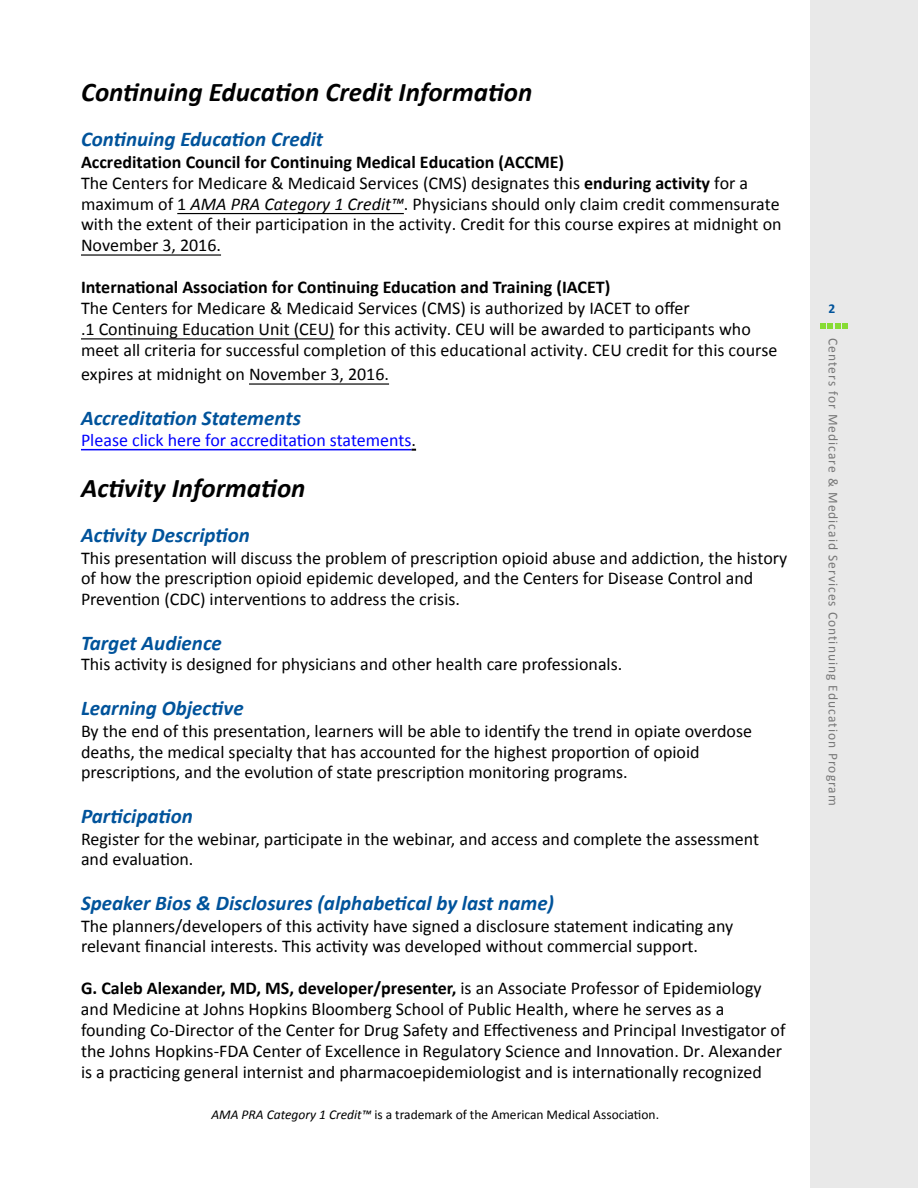
<style>
.page{position:relative;width:918px;height:1188px;background:#fff}
.page>*{position:absolute;margin:0;border:0;box-sizing:border-box;transform-origin:0 0}
.t1{font:italic 700 27px "Calibri";color:#000}
.t2{font:italic 700 21px "Calibri";color:#00539b}
.t3{font:18px/21px "Calibri";color:#000}
.t4{font:18px "Calibri";color:#00f}
.t5{font:13.5px "Calibri";color:#000}
.t6{font:13.5px "Calibri";letter-spacing:.075em;color:#777}
.t7{font:700 13.5px "Calibri";color:#00539b}
.s1{font-weight:700}
.s2{font-style:italic}
.s3{color:#000}
</style>
<div class="page">
<div style="left:810px;top:0;width:108px;height:1188px;background:#e9e9e9"></div>
<svg style="left:820px;top:323px;width:28px;height:6px"></svg>
<hr style="left:177px;top:213px;width:227px;height:1px;background:#000">
<hr style="left:81px;top:254px;width:140px;height:2px;background:#000">
<hr style="left:81px;top:338px;width:254px;height:1px;background:#000">
<hr style="left:249px;top:383px;width:140px;height:2px;background:#000">
<hr style="left:81px;top:449px;width:331px;height:1px;background:#00f">
<p class="t1" style="left:81px;top:75px;width:453px">Continuing Education Credit Information</p>
<p class="t2" style="left:81px;top:126px;width:244px">Continuing Education Credit</p>
<p class="t3" style="left:81px;top:152px;width:702px"><span class="s1">Accreditation Council for Continuing Medical Education (ACCME)<br></span>The Centers for Medicare &amp; Medicaid Services (CMS) designates this <span class="s1">enduring activity</span> for a maximum of 1 <span class="s2">AMA PRA Category 1 Credit™</span>. Physicians should only claim credit commensurate with the extent of their participation in the activity. Credit for this course expires at midnight on November 3, 2016.</p>
<p class="t3" style="left:81px;top:277px;width:698px"><span class="s1">International Association for Continuing Education and Training (IACET)<br></span>The Centers for Medicare &amp; Medicaid Services (CMS) is authorized by IACET to offer<br>.1 Continuing Education Unit (CEU) for this activity. CEU will be awarded to participants who meet all criteria for successful completion of this educational activity. CEU credit for this course</p>
<p class="t3" style="left:81px;top:364px;width:310px">expires at midnight on November 3, 2016.</p>
<p class="t2" style="left:81px;top:405px;width:221px">Accreditation Statements</p>
<p class="t4" style="left:81px;top:428px;width:337px">Please click here for accreditation statements<span class="s3">.</span></p>
<p class="t1" style="left:81px;top:471px;width:226px">Activity Information</p>
<p class="t2" style="left:81px;top:521px;width:171px">Activity Description</p>
<p class="t3" style="left:81px;top:547px;width:708px;line-height:20.5px">This presentation will discuss the problem of prescription opioid abuse and addiction, the history of how the prescription opioid epidemic developed, and the Centers for Disease Control and<br>Prevention (CDC) interventions to address the crisis.</p>
<p class="t2" style="left:81px;top:629px;width:142px">Target Audience</p>
<p class="t3" style="left:81px;top:654px;width:543px">This activity is designed for physicians and other health care professionals.</p>
<p class="t2" style="left:81px;top:695px;width:164px">Learning Objective</p>
<p class="t3" style="left:81px;top:721px;width:673px;line-height:20.5px">By the end of this presentation, learners will be able to identify the trend in opiate overdose deaths, the medical specialty that has accounted for the highest proportion of opioid prescriptions, and the evolution of state prescription monitoring programs.</p>
<p class="t2" style="left:81px;top:803px;width:114px">Participation</p>
<p class="t3" style="left:81px;top:828px;width:680px;line-height:20.4px">Register for the webinar, participate in the webinar, and access and complete the assessment and evaluation.</p>
<p class="t2" style="left:81px;top:890px;width:475px">Speaker Bios &amp; Disclosures (alphabetical by last name)</p>
<p class="t3" style="left:81px;top:915px;width:654px">The planners/developers of this activity have signed a disclosure statement indicating any relevant financial interests. This activity was developed without commercial support.</p>
<p class="t3" style="left:81px;top:978px;width:706px"><span class="s1">G. Caleb Alexander, MD, MS, developer/presenter,</span> is an Associate Professor of Epidemiology and Medicine at Johns Hopkins Bloomberg School of Public Health, where he serves as a founding Co-Director of the Center for Drug Safety and Effectiveness and Principal Investigator of the Johns Hopkins-FDA Center of Excellence in Regulatory Science and Innovation. Dr. Alexander is a practicing general internist and pharmacoepidemiologist and is internationally recognized</p>
<p class="t5" style="left:211px;top:1106px;width:449px"><span class="s2">AMA PRA Category 1 Credit™</span> is a trademark of the American Medical Association.</p>
<p class="t7" style="left:829px;top:299px;width:8px">2</p>
<p class="t6" style="left:842px;top:338px;width:469px;rotate:90deg">Centers for Medicare &amp; Medicaid Services Continuing Education Program</p>
</div>
